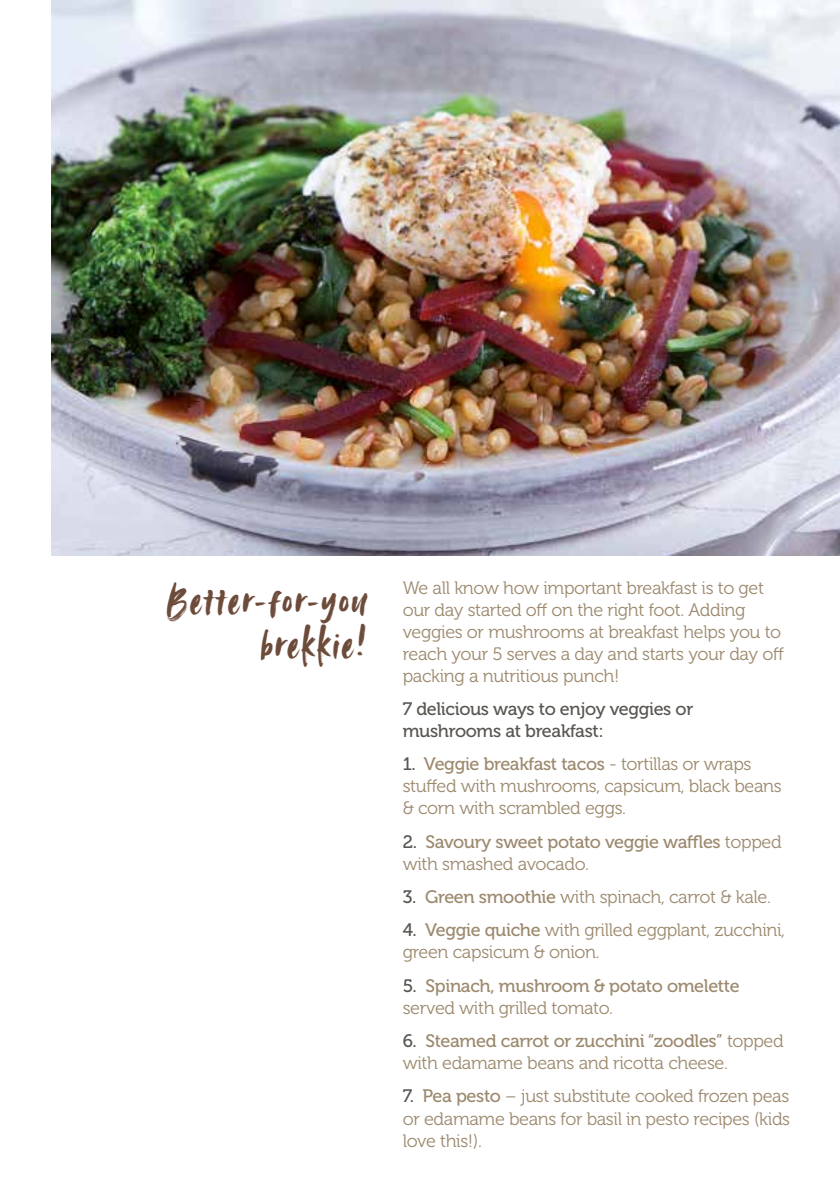
<style>
.page{position:relative;width:840px;height:1191px;background:#fff}
.page>*{position:absolute;margin:0;border:0;box-sizing:border-box;transform-origin:0 0}
.t1{font:44px/44px "Avallon Alt";letter-spacing:.04em;color:#6d4b3b;text-align:right}
.t2{font:18px/22px "Museo 300";letter-spacing:-.02em;color:#9c896e}
.t3{font:18px "Museo 500";letter-spacing:-.02em;color:#9c896e}
.t4{font:18px/22px "Museo 500";letter-spacing:-.02em;color:#595652}
.s1{font-size:36px}
.s2{color:#595652}
.s3{font-family:"Museo 300"}
.s4{font-family:"Museo 500";color:#595652}
.s5{font-family:"Museo 500"}
</style>
<div class="page">
<img style="left:52px;top:0;width:787px;height:556px">
<h1 class="t1" style="left:167px;top:580px;width:201px">Better<span class="s1">-</span>for<span class="s1">-</span>you brekkie!</h1>
<p class="t2" style="left:402px;top:577px;width:382px">We all know how important breakfast is to get our day started off on the right foot. Adding veggies or mushrooms at breakfast helps you to reach your 5 serves a day and starts your day off packing a nutritious punch!</p>
<p class="t4" style="left:402px;top:698px;width:292px">7 delicious ways to enjoy veggies or mushrooms at breakfast:</p>
<p class="t3" style="left:402px;top:754px;width:350px"><span class="s2">1.</span> Veggie breakfast tacos <span class="s3">- tortillas or wraps</span></p>
<p class="t2" style="left:402px;top:775px;width:380px">stuffed with mushrooms, capsicum, black beans &amp; corn with scrambled eggs.</p>
<p class="t3" style="left:402px;top:831px;width:380px"><span class="s2">2.</span> Savoury sweet potato veggie waffles <span class="s3">topped</span></p>
<p class="t2" style="left:402px;top:853px;width:188px">with smashed avocado.</p>
<p class="t2" style="left:402px;top:886px;width:369px"><span class="s4">3.</span> <span class="s5">Green smoothie</span> with spinach, carrot &amp; kale.</p>
<p class="t2" style="left:402px;top:919px;width:383px"><span class="s4">4.</span> <span class="s5">Veggie quiche</span> with grilled eggplant, zucchini, green capsicum &amp; onion.</p>
<p class="t3" style="left:402px;top:975px;width:338px"><span class="s2">5.</span> Spinach, mushroom &amp; potato omelette</p>
<p class="t2" style="left:402px;top:997px;width:212px">served with grilled tomato.</p>
<p class="t3" style="left:402px;top:1031px;width:382px"><span class="s2">6.</span> Steamed carrot or zucchini “zoodles” <span class="s3">topped</span></p>
<p class="t2" style="left:402px;top:1052px;width:326px">with edamame beans and ricotta cheese.</p>
<p class="t2" style="left:402px;top:1085px;width:389px;text-align:justify"><span class="s4">7.</span> <span class="s5">Pea pesto</span> – just substitute cooked frozen peas or edamame beans for basil in pesto recipes (kids love this!).</p>
</div>
